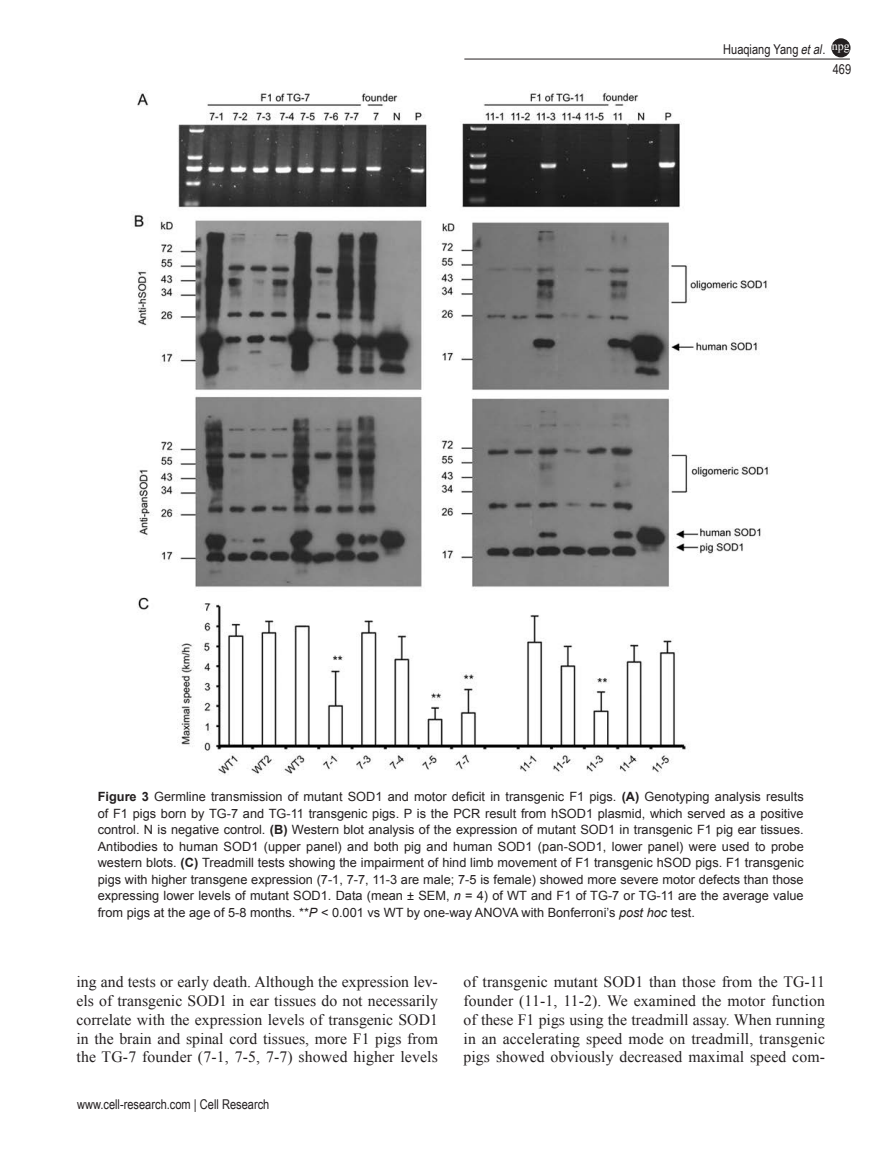
<style>
.page{position:relative;width:893px;height:1170px;background:#fff}
.page>*{position:absolute;margin:0;border:0;box-sizing:border-box;transform-origin:0 0}
.t1{font:15.75px/18.8px "Times New Roman";letter-spacing:.005em;color:#231f20;text-align:justify}
.t2{font:13.5px "Arial Narrow";color:#231f20}
.t3{font:12.75px/16.5px "Arial";color:#231f20;text-align:justify}
.t4{font:12px "Times New Roman";color:#fff}
.s1{font-style:italic}
.s2{font-weight:700}
</style>
<div class="page">
<hr style="left:464px;top:59px;width:386px;height:1px;background:#231f20">
<div style="left:832px;top:39px;width:18px;height:18px;background:#231f20;border-radius:50%"></div>
<div style="left:831px;top:38px;width:19px;height:19px;border:2px solid #231f20;border-radius:50%"></div>
<img style="left:134px;top:90px;width:636px;height:684px">
<p class="t4" style="left:832px;top:38px;width:19px">npg</p>
<p class="t2" style="left:723px;top:40px;width:104px">Huaqiang Yang <span class="s1">etal</span>.</p>
<p class="t2" style="left:833px;top:59px;width:20px">469</p>
<p class="t3" style="left:98px;top:788px;width:708px"><span class="s2">Figure 3</span> Germline transmission of mutant SOD1 and motor deficit in transgenic F1 pigs. <span class="s2">(A)</span> Genotyping analysis results of F1 pigs born by TG-7 and TG-11 transgenic pigs. P is the PCR result from hSOD1 plasmid, which served as a positive control. N is negative control. <span class="s2">(B)</span> Western blot analysis of the expression of mutant SOD1 in transgenic F1 pig ear tissues.<br>Antibodies to human SOD1 (upper panel) and both pig and human SOD1 (pan-SOD1, lower panel) were used to probe western blots. <span class="s2">(C)</span> Treadmill tests showing the impairment of hind limb movement of F1 transgenic hSOD pigs. F1 transgenic pigs with higher transgene expression (7-1, 7-7, 11-3 are male; 7-5 is female) showed more severe motor defects than those expressing lower levels of mutant SOD1. Data (mean ± SEM, <span class="s1">n</span> = 4) of WT and F1 of TG-7 or TG-11 are the average value from pigs at the age of 5-8 months. **<span class="s1">P</span> &lt; 0.001 vs WT by one-way ANOVA with Bonferroni’s <span class="s1">post hoc</span> test.</p>
<p class="t1" style="left:76px;top:972px;width:363px">ing and tests or early death. Although the expression lev&shy;els of transgenic SOD1 in ear tissues do not necessarily correlate with the expression levels of transgenic SOD1 in the brain and spinal cord tissues, more F1 pigs from the TG-7 founder (7-1, 7-5, 7-7) showed higher levels</p>
<p class="t1" style="left:463px;top:972px;width:363px">of transgenic mutant SOD1 than those from the TG-11 founder (11-1, 11-2). We examined the motor function of these F1 pigs using the treadmill assay. When running in an accelerating speed mode on treadmill, transgenic pigs showed obviously decreased maximal speed com-</p>
<p class="t2" style="left:77px;top:1094px;width:194px">www.cell-research.com | Cell Research</p>
</div>
